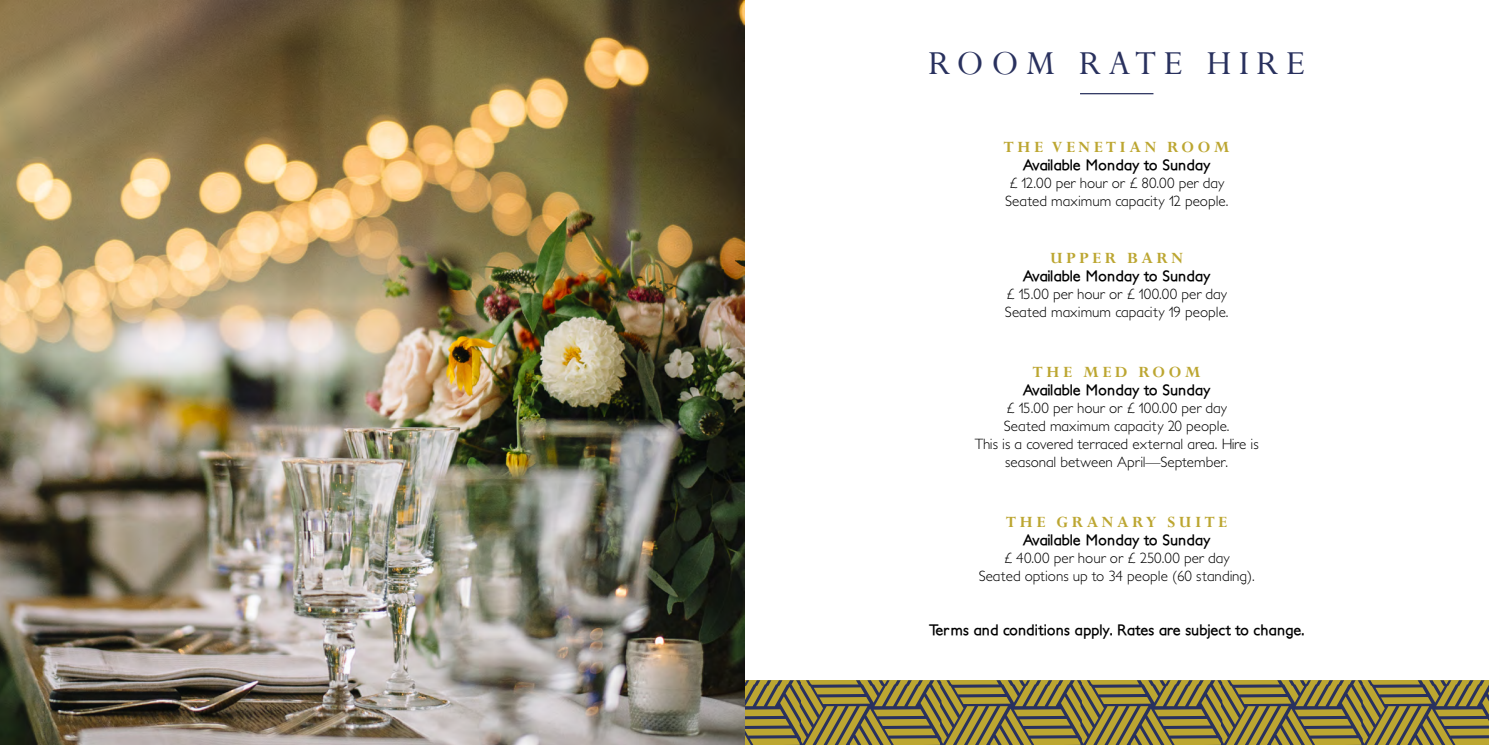
<style>
.page{position:relative;width:1489px;height:745px;background:#fff}
.page>*{position:absolute;margin:0;border:0;box-sizing:border-box;transform-origin:0 0}
.t1{font:37.5px "Perpetua";letter-spacing:.2em;color:#29315e}
.t2{font:700 17.5px "Perpetua";letter-spacing:.2em;color:#bca631}
.t3{font:300 15px/18px "Petita";color:#000}
.t4{font:700 15px "Petita";color:#000}
</style>
<div class="page">
<svg style="left:744px;top:679px;width:744px;height:65px;background:#897e43"></svg>
<hr style="left:1079px;top:93px;width:74px;height:1px;background:#29315e">
<img style="left:0;top:0;width:744px;height:744px">
<h1 class="t1" style="left:928px;top:39px;width:378px">ROOM RATE HIRE</h1>
<p class="t2" style="left:1003px;top:136px;width:227px">THE VENETIAN ROOM</p>
<p class="t4" style="left:1022px;top:155px;width:189px">Available Monday to Sunday</p>
<p class="t3" style="left:1005px;top:174px;width:225px">£ 12.00 per hour or £ 80.00 per day<br>Seated maximum capacity 12 people.</p>
<p class="t2" style="left:1050px;top:247px;width:134px">UPPER BARN</p>
<p class="t4" style="left:1022px;top:266px;width:189px">Available Monday to Sunday</p>
<p class="t3" style="left:1004px;top:285px;width:225px">£ 15.00 per hour or £ 100.00 per day<br>Seated maximum capacity 19 people.</p>
<p class="t2" style="left:1032px;top:361px;width:169px">THE MED ROOM</p>
<p class="t4" style="left:1022px;top:380px;width:189px">Available Monday to Sunday</p>
<p class="t3" style="left:974px;top:399px;width:285px;text-align:center">£ 15.00 per hour or £ 100.00 per day<br>Seated maximum capacity 20 people.<br>This is a covered terraced external area. Hire is seasonal between April—September.</p>
<p class="t2" style="left:1006px;top:511px;width:222px">THE GRANARY SUITE</p>
<p class="t4" style="left:1022px;top:530px;width:189px">Available Monday to Sunday</p>
<p class="t3" style="left:978px;top:549px;width:277px;text-align:center">£ 40.00 per hour or £ 250.00 per day<br>Seated options up to 34 people (60 standing).</p>
<p class="t4" style="left:929px;top:620px;width:377px">Terms and conditions apply. Rates are subject to change.</p>
</div>
